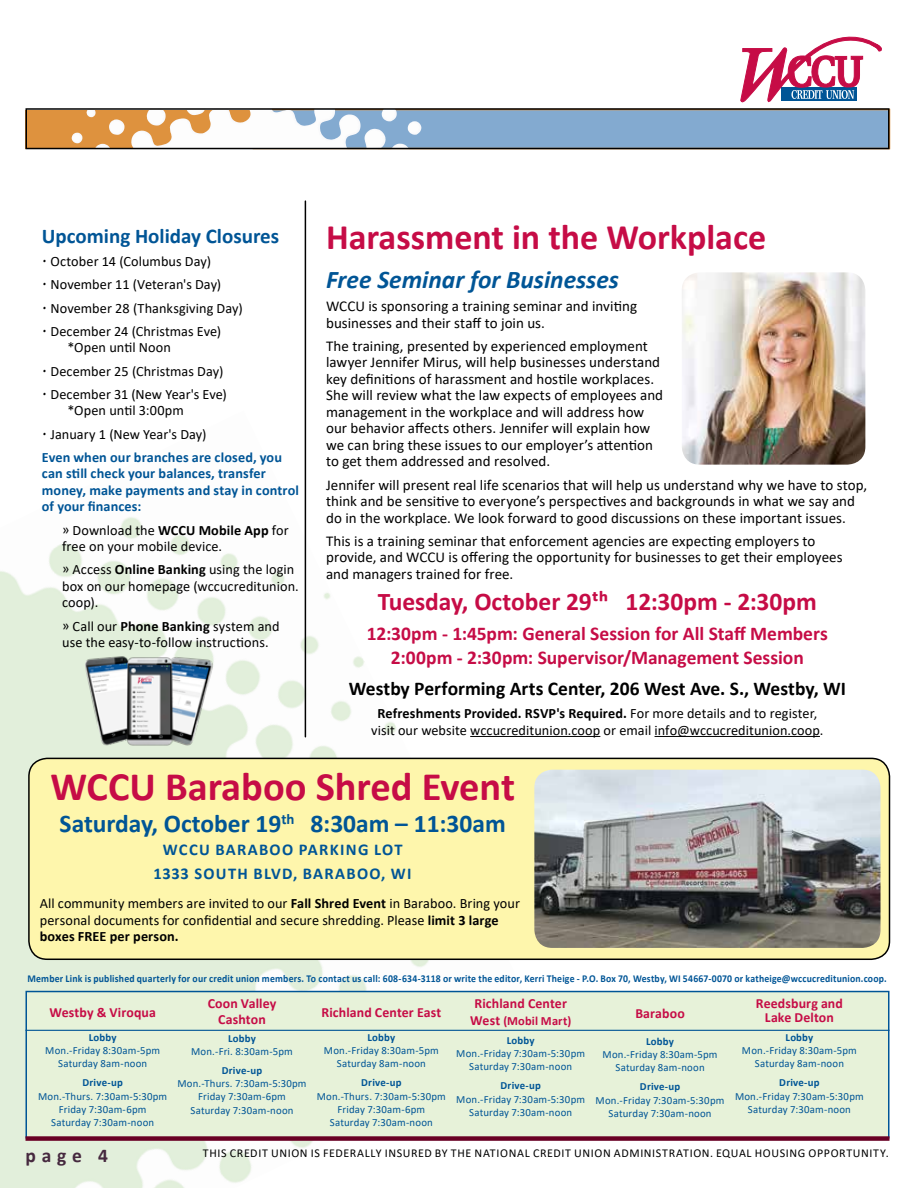
<style>
.page{position:relative;width:918px;height:1188px;background:#fff}
.page>*{position:absolute;margin:0;border:0;box-sizing:border-box;transform-origin:0 0}
.t1{font:700 40.5px "Calibri";color:#c60c46}
.t2{font:700 36px "Calibri";color:#c60c46}
.t3{font:700 25.5px "Calibri";color:#005596}
.t4{font:700 25.5px "Calibri";color:#c60c46}
.t5{font:italic 700 25.5px "Calibri";color:#005596}
.t6{font:700 21px "Calibri";color:#005596}
.t7{font:700 19.5px/24px "Calibri";color:#c60c46;text-align:center}
.t8{font:700 19.5px "Calibri";color:#000}
.t9{font:700 19.5px "Calibri";color:#46293f}
.t10{font:700 16.5px/23.2px "Calibri";letter-spacing:.08em;color:#005596;text-align:center}
.t11{font:15px/16.5px "Calibri";color:#000}
.t12{font:14.25px/16.5px "Calibri";letter-spacing:.005em;color:#000}
.t13{font:700 14.25px/16.5px "Calibri";letter-spacing:.005em;color:#005596}
.t14{font:700 13.95px/15.5px "Calibri";letter-spacing:.01em;color:#c60c46;text-align:center}
.t15{font:700 12.6px "Calibri";letter-spacing:.015em;color:#c60c46}
.t16{font:12px "Calibri";letter-spacing:.05em;color:#000}
.t17{font:10.95px/13.2px "Calibri";letter-spacing:.015em;color:#005596;text-align:center}
.t18{font:700 10.95px "Calibri";letter-spacing:.015em;color:#005596}
.t19{font:700 10.5px "Calibri";letter-spacing:.02em;color:#005596;scale:.93 1}
.s1{font-family:"Kristen ITC"}
.s2{font-weight:700;color:#005596}
.s3{font-weight:700}
.s4{font-size:13.95px}
</style>
<div class="page">
<img style="left:0;top:411px;width:546px;height:777px">
<div style="left:26px;top:991px;width:864px;height:148px;background:#e7f2d9;border:2px solid #005596"></div>
<div style="left:253px;top:109px;width:637px;height:40px;background:#83aad0"></div>
<svg style="left:29px;top:111px;width:225px;height:35px;fill:#de923e"></svg>
<svg style="left:741px;top:36px;width:141px;height:67px"></svg>
<div style="left:26px;top:1136px;width:864px;height:5px;background:#690024"></div>
<img style="left:314px;top:111px;width:83px;height:10px">
<hr style="left:26px;top:1030px;width:864px;height:1px;background:#005596">
<div style="left:26px;top:108px;width:864px;height:41px;border:2px solid #000"></div>
<hr style="left:470px;top:736px;width:130px;height:1px;background:#000">
<hr style="left:655px;top:736px;width:165px;height:1px;background:#000">
<img style="left:682px;top:272px;width:183px;height:193px">
<div style="left:29px;top:758px;width:861px;height:201px;background:#fef6ac;border-radius:18px"></div>
<div style="left:28px;top:758px;width:862px;height:202px;border:2px solid #000;border-radius:18px"></div>
<img style="left:534px;top:770px;width:346px;height:178px">
<hr style="left:305px;top:201px;width:1px;height:536px;background:#000">
<img style="left:85px;top:653px;width:136px;height:96px">
<h3 class="t6" style="left:42px;top:221px;width:239px">Upcoming Holiday Closures</h3>
<p class="t12" style="left:42px;top:249px;width:202px;line-height:23.2px"><span class="s1">·</span> October 14 (Columbus Day)<br><span class="s1">·</span> November 11 (Veteran's Day)<br><span class="s1">·</span> November 28 (Thanksgiving Day) <span class="s1">·</span> December 24 (Christmas Eve)</p>
<p class="t12" style="left:42px;top:336px;width:186px;line-height:23.2px;text-indent:25px">*Open until Noon<br><span class="s1">·</span> December 25 (Christmas Day) <span class="s1">·</span> December 31 (New Year's Eve)</p>
<p class="t12" style="left:42px;top:399px;width:242px;line-height:23.2px;text-indent:25px">*Open until 3:00pm<br><span class="s1">·</span> January 1 (New Year's Day)<br><span class="s2">Even when our branches are closed, you</span></p>
<p class="t13" style="left:42px;top:465px;width:259px">can still check your balances, transfer money, make payments and stay in control of your finances:</p>
<p class="t12" style="left:62px;top:521px;width:228px">» Download the <span class="s3">WCCU Mobile App</span> for free on your mobile device.</p>
<p class="t12" style="left:62px;top:561px;width:238px">» Access <span class="s3">Online Banking</span> using the login box on our homepage (wccucreditunion. coop).</p>
<p class="t12" style="left:62px;top:617px;width:219px">» Call our <span class="s3">Phone Banking</span> system and use the easy-to-follow instructions.</p>
<h2 class="t2" style="left:326px;top:211px;width:442px">Harassment in the Workplace</h2>
<h3 class="t5" style="left:326px;top:261px;width:294px">Free Seminar for Businesses</h3>
<p class="t11" style="left:326px;top:297px;width:313px">WCCU is sponsoring a training seminar and inviting businesses and their staff to join us.</p>
<p class="t11" style="left:326px;top:337px;width:339px">The training, presented by experienced employment lawyer Jennifer Mirus, will help businesses understand key definitions of harassment and hostile workplaces.<br>She will review what the law expects of employees and management in the workplace and will address how our behavior affects others. Jennifer will explain how we can bring these issues to our employer’s attention to get them addressed and resolved.</p>
<p class="t11" style="left:326px;top:476px;width:543px">Jennifer will present real life scenarios that will help us understand why we have to stop, think and be sensitive to everyone’s perspectives and backgrounds in what we say and do in the workplace. We look forward to good discussions on these important issues.</p>
<p class="t11" style="left:326px;top:532px;width:518px">This is a training seminar that enforcement agencies are expecting employers to provide, and WCCU is offering the opportunity for businesses to get their employees and managers trained for free.</p>
<h3 class="t4" style="left:378px;top:583px;width:441px">Tuesday, October 29th 12:30pm - 2:30pm</h3>
<h3 class="t7" style="left:367px;top:622px;width:463px">12:30pm - 1:45pm: General Session for All Staff Members<br>2:00pm - 2:30pm: Supervisor/Management Session</h3>
<h3 class="t8" style="left:349px;top:675px;width:499px">Westby Performing Arts Center, 206 West Ave. S., Westby, WI</h3>
<p class="t12" style="left:371px;top:705px;width:454px;text-align:center"><span class="s3">Refreshments Provided. RSVP's Required.</span> For more details and to register, visit our website wccucreditunion.coop or email info@wccucreditunion.coop.</p>
<h1 class="t1" style="left:50px;top:757px;width:466px">WCCU Baraboo Shred Event</h1>
<h3 class="t3" style="left:60px;top:806px;width:448px">Saturday, October 19<sup>th</sup> 8:30am – 11:30am</h3>
<p class="t10" style="left:154px;top:838px;width:259px">WCCU BARABOO PARKING LOT<br>1333 SOUTH BLVD, BARABOO, WI</p>
<p class="t12" style="left:40px;top:895px;width:482px">All community members are invited to our <span class="s3">Fall Shred Event</span> in Baraboo. Bring your personal documents for confidential and secure shredding. Please <span class="s3">limit 3 large boxes FREE per person.</span></p>
<p class="t19" style="left:27px;top:971px;width:926px">Member Link is published quarterly for our credit union members. To contact us call: 608-634-3118 or write the editor, Kerri Theige - P.O. Box 70, Westby, WI 54667-0070 or katheige@wccucreditunion.coop.</p>
<p class="t14" style="left:49px;top:1005px;width:108px">Westby &amp; Viroqua</p>
<p class="t18" style="left:89px;top:1029px;width:29px">Lobby</p>
<p class="t17" style="left:45px;top:1044px;width:116px">Mon.-Friday 8:30am-5pm<br>Saturday 8am-noon</p>
<p class="t18" style="left:83px;top:1075px;width:42px">Drive-up</p>
<p class="t17" style="left:38px;top:1089px;width:131px">Mon.-Thurs. 7:30am-5:30pm<br>Friday 7:30am-6pm<br>Saturday 7:30am-noon</p>
<p class="t14" style="left:208px;top:996px;width:70px">Coon Valley<br>Cashton</p>
<p class="t18" style="left:228px;top:1030px;width:29px">Lobby</p>
<p class="t17" style="left:191px;top:1044px;width:103px">Mon.-Fri. 8:30am-5pm</p>
<p class="t18" style="left:222px;top:1063px;width:42px">Drive-up</p>
<p class="t17" style="left:178px;top:1077px;width:131px">Mon.-Thurs. 7:30am-5:30pm<br>Friday 7:30am-6pm<br>Saturday 7:30am-noon</p>
<p class="t14" style="left:322px;top:1005px;width:121px">Richland Center East</p>
<p class="t18" style="left:367px;top:1029px;width:29px">Lobby</p>
<p class="t17" style="left:324px;top:1044px;width:116px">Mon.-Friday 8:30am-5pm<br>Saturday 8am-noon</p>
<p class="t18" style="left:361px;top:1075px;width:42px">Drive-up</p>
<p class="t17" style="left:317px;top:1089px;width:131px">Mon.-Thurs. 7:30am-5:30pm<br>Friday 7:30am-6pm<br>Saturday 7:30am-noon</p>
<p class="t14" style="left:475px;top:996px;width:94px">Richland Center</p>
<p class="t15" style="left:470px;top:1012px;width:102px"><span class="s4">West</span> (Mobil Mart)</p>
<p class="t18" style="left:507px;top:1032px;width:29px">Lobby</p>
<p class="t17" style="left:456px;top:1046px;width:130px">Mon.-Friday 7:30am-5:30pm<br>Saturday 7:30am-noon</p>
<p class="t18" style="left:501px;top:1078px;width:42px">Drive-up</p>
<p class="t17" style="left:456px;top:1092px;width:130px">Mon.-Friday 7:30am-5:30pm<br>Saturday 7:30am-noon</p>
<p class="t14" style="left:635px;top:1006px;width:51px">Baraboo</p>
<p class="t18" style="left:646px;top:1033px;width:29px">Lobby</p>
<p class="t17" style="left:603px;top:1048px;width:116px">Mon.-Friday 8:30am-5pm<br>Saturday 8am-noon</p>
<p class="t18" style="left:640px;top:1079px;width:42px">Drive-up</p>
<p class="t17" style="left:596px;top:1093px;width:130px">Mon.-Friday 7:30am-5:30pm<br>Saturday 7:30am-noon</p>
<p class="t14" style="left:756px;top:997px;width:88px;line-height:13.2px">Reedsburg and<br>Lake Delton</p>
<p class="t18" style="left:786px;top:1029px;width:29px">Lobby</p>
<p class="t17" style="left:742px;top:1044px;width:116px">Mon.-Friday 8:30am-5pm<br>Saturday 8am-noon</p>
<p class="t18" style="left:779px;top:1075px;width:42px">Drive-up</p>
<p class="t17" style="left:735px;top:1089px;width:130px">Mon.-Friday 7:30am-5:30pm<br>Saturday 7:30am-noon</p>
<h3 class="t9" style="left:26px;top:1142px;width:84px">page 4</h3>
<p class="t16" style="left:203px;top:1144px;width:687px">THIS CREDIT UNION IS FEDERALLY INSURED BY THE NATIONAL CREDIT UNION ADMINISTRATION. EQUAL HOUSING OPPORTUNITY.</p>
</div>
